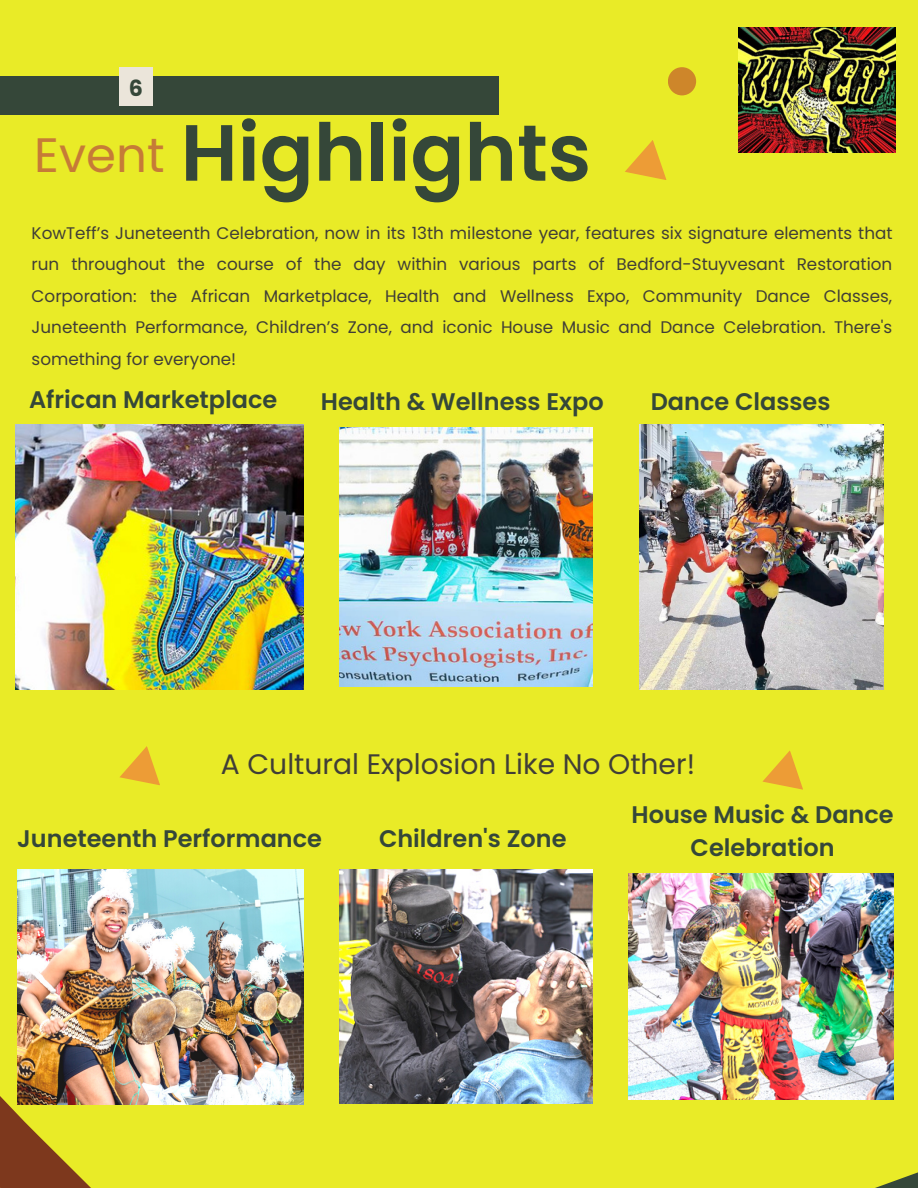
<style>
.page{position:relative;width:918px;height:1188px;background:#e9eb27}
.page>*{position:absolute;margin:0;border:0;box-sizing:border-box;transform-origin:0 0}
.t1{font:600 79.5px "Poppins";color:#354739}
.t2{font:28.2px "Poppins";color:#403e37}
.t3{font:600 24px/32.7px "Poppins";color:#354739;text-align:center}
.t4{font:700 22.2px "Poppins";color:#354739}
.t5{font:16.8px/31.5px "Poppins";color:#403e37;text-align:justify}
.s1{font-weight:400;font-size:48.3px;color:#c67b37}
</style>
<div class="page">
<svg style="left:0;top:1077px;width:918px;height:111px"></svg>
<svg style="left:119px;top:746px;width:41px;height:40px"></svg>
<div style="left:668px;top:67px;width:28px;height:28px;background:#ce862a;border-radius:50%"></div>
<svg style="left:625px;top:140px;width:42px;height:40px"></svg>
<img style="left:16px;top:425px;width:288px;height:264px">
<img style="left:339px;top:870px;width:253px;height:234px">
<div style="left:0;top:76px;width:499px;height:38px;background:#354739"></div>
<div style="left:119px;top:68px;width:34px;height:38px;background:#ebe5da"></div>
<img style="left:738px;top:27px;width:158px;height:125px">
<img style="left:339px;top:428px;width:253px;height:258px">
<img style="left:17px;top:870px;width:286px;height:235px">
<img style="left:640px;top:425px;width:244px;height:264px">
<img style="left:629px;top:874px;width:264px;height:226px">
<svg style="left:762px;top:750px;width:41px;height:40px"></svg>
<h3 class="t4" style="left:129px;top:73px;width:16px">6</h3>
<h1 class="t1" style="left:34px;top:97px;width:558px"><span class="s1">Event</span> Highlights</h1>
<p class="t5" style="left:32px;top:217px;width:862px">KowTeff’s Juneteenth Celebration, now in its 13th milestone year, features six signature elements that run throughout the course of the day within various parts of Bedford-Stuyvesant Restoration Corporation: the African Marketplace, Health and Wellness Expo, Community Dance Classes, Juneteenth Performance, Children’s Zone, and iconic House Music and Dance Celebration. There's something for everyone!</p>
<h3 class="t3" style="left:29px;top:383px;width:250px">African Marketplace</h3>
<h3 class="t3" style="left:321px;top:386px;width:284px">Health &amp; Wellness Expo</h3>
<h3 class="t3" style="left:651px;top:386px;width:181px">Dance Classes</h3>
<h2 class="t2" style="left:221px;top:745px;width:476px">A Cultural Explosion Like No Other!</h2>
<h3 class="t3" style="left:17px;top:822px;width:306px">Juneteenth Performance</h3>
<h3 class="t3" style="left:379px;top:822px;width:189px">Children's Zone</h3>
<h3 class="t3" style="left:632px;top:798px;width:264px">House Music &amp; Dance<br>Celebration</h3>
</div>
